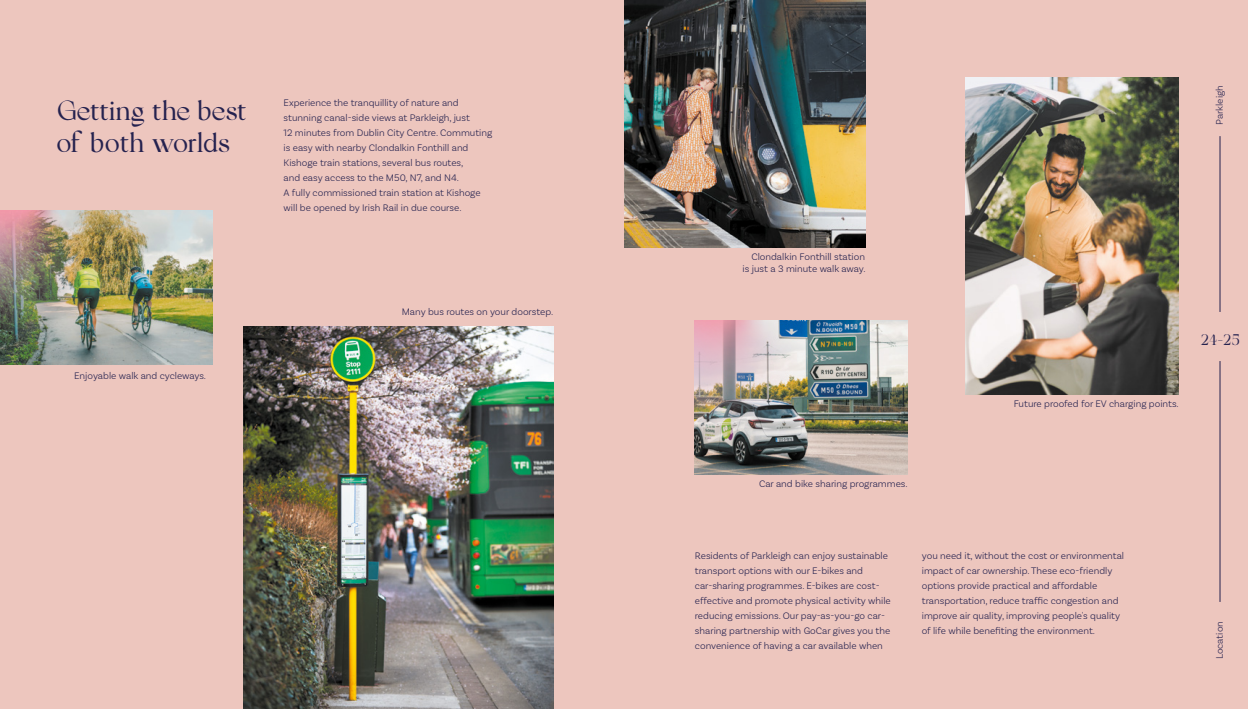
<style>
.page{position:relative;width:1248px;height:709px;background:#fff}
.page>*{position:absolute;margin:0;border:0;box-sizing:border-box;transform-origin:0 0}
.t1{font:27px/32px "FH1089 Parkleigh Regular";letter-spacing:-.02em;color:#25224f}
.t2{font:15px "FH1089 Parkleigh Regular";color:#25224f}
.t3{font:300 10px/15px "Basic Sans";color:#25224f}
</style>
<div class="page">
<div style="left:0;top:0;width:1247px;height:709px;background:#edc6be"></div>
<hr style="left:1219px;top:136px;width:1px;height:176px;background:#25224f">
<hr style="left:1219px;top:361px;width:1px;height:241px;background:#25224f">
<img style="left:624px;top:0;width:241px;height:247px">
<img style="left:965px;top:78px;width:213px;height:316px">
<img style="left:849px;top:320px;width:58px;height:154px">
<img style="left:694px;top:320px;width:155px;height:154px">
<img style="left:243px;top:326px;width:310px;height:383px">
<img style="left:150px;top:210px;width:63px;height:154px">
<img style="left:0;top:210px;width:150px;height:154px">
<h1 class="t1" style="left:57px;top:93px;width:191px">Getting the best of both worlds</h1>
<p class="t3" style="left:283px;top:94px;width:210px">Experience the tranquillity of nature and stunning canal-side views at Parkleigh, just<br>12 minutes from Dublin City Centre. Commuting is easy with nearby Clondalkin Fonthill and Kishoge train stations, several bus routes,<br>and easy access to the M50, N7, and N4.<br>A fully commissioned train station at Kishoge will be opened by Irish Rail in due course.</p>
<p class="t3" style="left:74px;top:368px;width:133px">Enjoyable walk and cycleways.</p>
<p class="t3" style="left:401px;top:304px;width:153px">Many bus routes on your doorstep.</p>
<p class="t3" style="left:1211px;top:125px;width:41px;rotate:-90deg">Parkleigh</p>
<p class="t3" style="left:742px;top:250px;width:124px;line-height:12px;text-align:right">Clondalkin Fonthill station is just a 3 minute walk away.</p>
<p class="t3" style="left:1013px;top:396px;width:166px">Future proofed for EV charging points.</p>
<h2 class="t2" style="left:1200px;top:328px;width:41px">24-25</h2>
<p class="t3" style="left:759px;top:475px;width:150px">Car and bike sharing programmes.</p>
<p class="t3" style="left:694px;top:548px;width:197px">Residents of Parkleigh can enjoy sustainable transport options with our E-bikes and car-sharing programmes. E-bikes are cost&shy;effective and promote physical activity while reducing emissions. Our pay-as-you-go car&shy;sharing partnership with GoCar gives you the convenience of having a car available when</p>
<p class="t3" style="left:921px;top:548px;width:204px">you need it, without the cost or environmental impact of car ownership. These eco-friendly options provide practical and affordable transportation, reduce traffic congestion and improve air quality, improving people's quality of life while benefiting the environment.</p>
<p class="t3" style="left:1211px;top:659px;width:40px;rotate:-90deg">Location</p>
</div>
